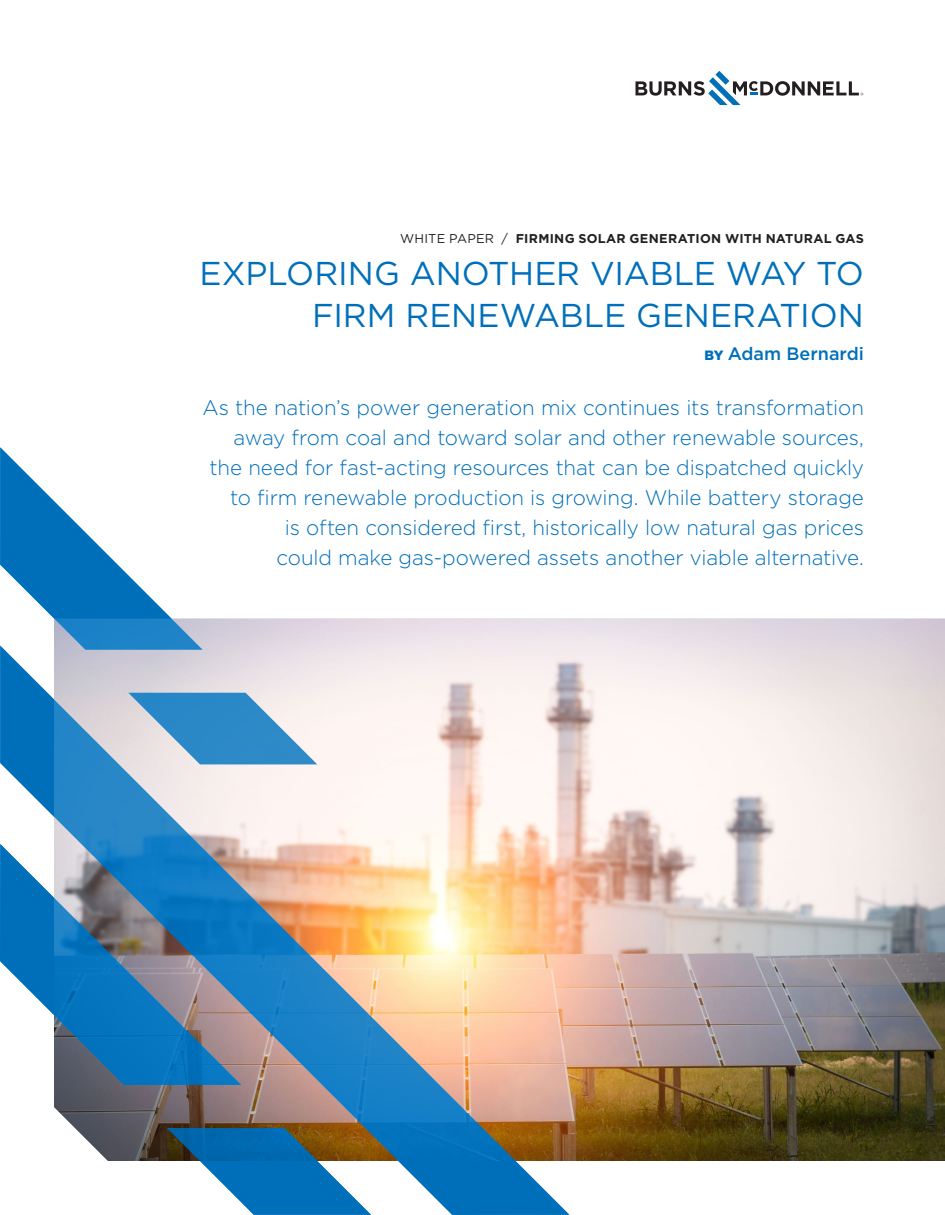
<style>
.page{position:relative;width:945px;height:1215px;background:#fff}
.page>*{position:absolute;margin:0;border:0;box-sizing:border-box;transform-origin:0 0}
.t1{font:33px/42px "Gotham";letter-spacing:-.005em;color:#006fba;text-align:right}
.t2{font:300 21px/30px "Gotham";letter-spacing:-.005em;color:#006fba;text-align:right}
.t3{font:500 18px "Gotham";color:#006fba}
.t4{font:700 12.75px "Gotham";letter-spacing:.02em;color:#231f20}
.s1{font-weight:400}
.s2{font-weight:900;font-size:13.5px}
</style>
<div class="page">
<img style="left:203px;top:619px;width:742px;height:542px">
<svg style="left:635px;top:71px;width:228px;height:34px"></svg>
<svg style="left:0;top:447px;width:203px;height:199px"></svg>
<img style="left:0;top:646px;width:569px;height:569px">
<svg style="left:0;top:844px;width:241px;height:241px;background:#4f8ab5"></svg>
<svg style="left:167px;top:1128px;width:204px;height:87px"></svg>
<p class="t4" style="left:400px;top:230px;width:465px"><span class="s1">WHITE PAPER /</span> FIRMING SOLAR GENERATION WITH NATURAL GAS</p>
<h1 class="t1" style="left:199px;top:251px;width:666px">EXPLORING ANOTHER VIABLE WAY TO<br>FIRM RENEWABLE GENERATION</h1>
<p class="t3" style="left:705px;top:341px;width:161px"><span class="s2">BY</span> Adam Bernardi</p>
<p class="t2" style="left:203px;top:392px;width:663px">As the nation’s power generation mix continues its transformation away from coal and toward solar and other renewable sources, the need for fast-acting resources that can be dispatched quickly to firm renewable production is growing. While battery storage<br>is often considered first, historically low natural gas prices<br>could make gas-powered assets another viable alternative.</p>
</div>
